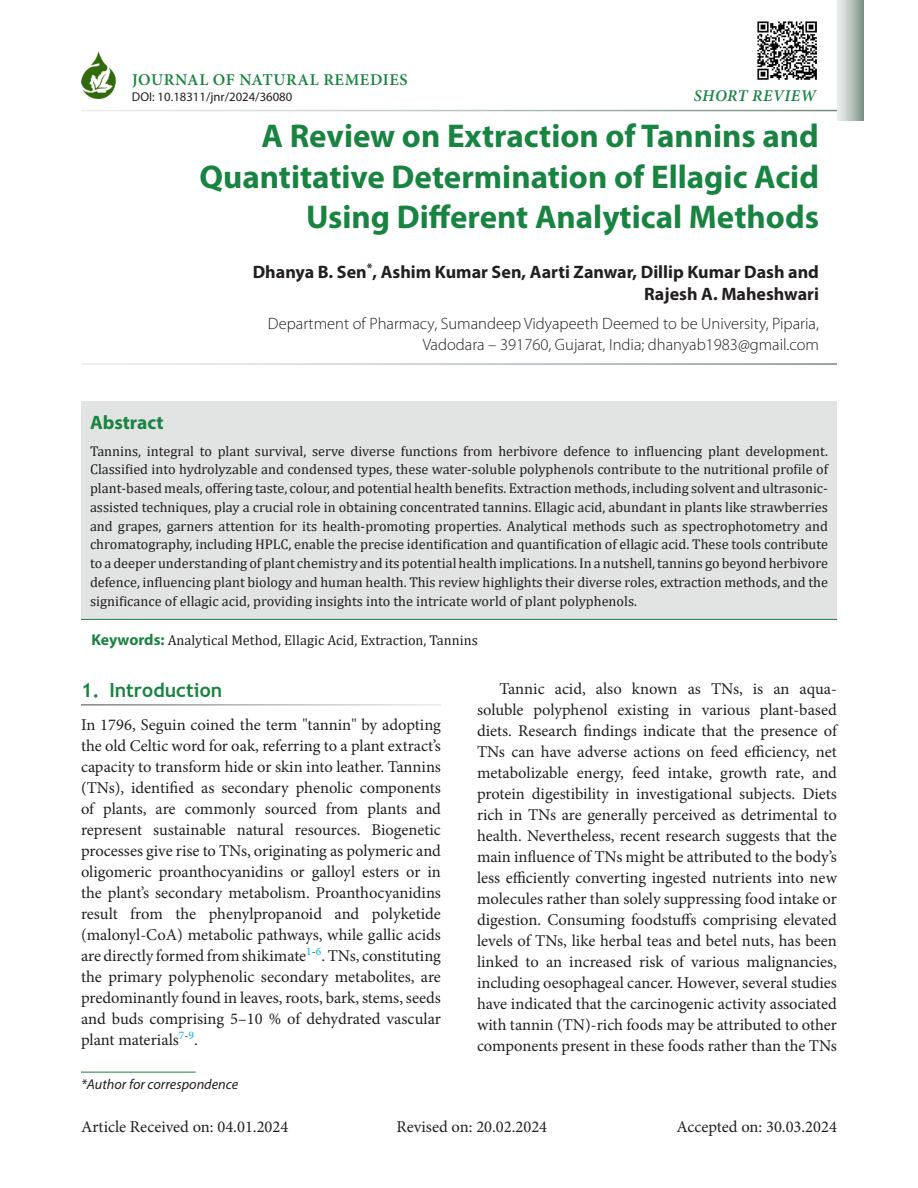
<style>
.page{position:relative;width:918px;height:1188px;background:#fff}
.page>*{position:absolute;margin:0;border:0;box-sizing:border-box;transform-origin:0 0}
.Article_title{font:700 33px/40.5px "Myriad Pro";color:#198441;text-align:right}
.A_level{font:700 19.5px "Trebuchet MS";color:#198441}
.Abstarct_head{font:700 19.5px "Myriad Pro";color:#198441}
.Author_group{font:700 18px/22.5px "Myriad Pro";color:#231f20;text-align:right}
.Para_indent{font:16.5px/21px "Minion Pro";color:#231f20;text-align:justify}
.Para_flush{font:16.5px/21px "Minion Pro";letter-spacing:-.005em;color:#231f20;text-align:justify}
.Author_affiliation{font:300 16.5px/21px "Myriad Pro";color:#231f20;text-align:right}
.Article_history{font:16.5px "Minion Pro";color:#231f20}
.Journal_title{font:600 16.5px "Minion Pro";letter-spacing:.035em;color:#198441}
.Article_type{font:italic 600 16.5px "Minion Pro";letter-spacing:.025em;color:#198441}
.Abstract_text{font:14.25px/18.8px "Cambria";color:#231f20;text-align:justify}
.Keywords{font:14.25px "Cambria";color:#231f20}
.Footnote1{font:italic 14.25px "Myriad Pro";color:#231f20}
.DOI{font:12.75px "Myriad Pro";color:#231f20}
.s1{font-family:"Myriad Pro";font-weight:700;font-size:15.75px;color:#198441}
</style>
<div class="page">
<svg style="left:837px;top:0;width:27px;height:121px;background:#b8c3bd"></svg>
<img style="left:81px;top:52px;width:35px;height:46px">
<div style="left:81px;top:401px;width:756px;height:218px;background:#e2e3e3"></div>
<hr style="left:81px;top:619px;width:756px;height:1px;background:#198441">
<img style="left:758px;top:21px;width:58px;height:59px">
<hr style="left:81px;top:1072px;width:115px;height:1px;background:#198441">
<p class="Journal_title" style="left:132px;top:68px;width:277px">JOURNAL OF NATURAL REMEDIES</p>
<p class="DOI" style="left:132px;top:89px;width:162px">DOI: 10.18311/jnr/2024/36080</p>
<p class="Article_type" style="left:694px;top:84px;width:124px">SHORT REVIEW</p>
<p class="Article_title" style="left:199px;top:115px;width:621px">A Review on Extraction of Tannins and<br>Quantitative Determination of Ellagic Acid<br>Using Different Analytical Methods</p>
<p class="Author_group" style="left:253px;top:260px;width:568px">Dhanya B. Sen<sup>*</sup>, Ashim Kumar Sen, Aarti Zanwar, Dillip Kumar Dash and<br>Rajesh A. Maheshwari</p>
<p class="Author_affiliation" style="left:268px;top:313px;width:553px">Department of Pharmacy, Sumandeep Vidyapeeth Deemed to be University, Piparia,<br>Vadodara – 391760, Gujarat, India; dhanyab1983@gmail.com</p>
<p class="Abstarct_head" style="left:90px;top:410px;width:75px">Abstract</p>
<p class="Abstract_text" style="left:90px;top:441px;width:740px">Tannins, integral to plant survival, serve diverse functions from herbivore defence to influencing plant development.<br>Classified into hydrolyzable and condensed types, these water-soluble polyphenols contribute to the nutritional profile of plant-based meals, offering taste, colour, and potential health benefits. Extraction methods, including solvent and ultrasonic&shy;assisted techniques, play a crucial role in obtaining concentrated tannins. Ellagic acid, abundant in plants like strawberries and grapes, garners attention for its health-promoting properties. Analytical methods such as spectrophotometry and chromatography, including HPLC, enable the precise identification and quantification of ellagic acid. These tools contribute to a deeper understanding of plant chemistry and its potential health implications. In a nutshell, tannins go beyond herbivore defence, influencing plant biology and human health. This review highlights their diverse roles, extraction methods, and the significance of ellagic acid, providing insights into the intricate world of plant polyphenols.</p>
<p class="Keywords" style="left:92px;top:632px;width:388px"><span class="s1">Keywords:</span> Analytical Method, Ellagic Acid, Extraction, Tannins</p>
<p class="A_level" style="left:81px;top:677px;width:143px">1. Introduction</p>
<p class="Para_flush" style="left:81px;top:714px;width:362px">In 1796, Seguin coined the term "tannin" by adopting the old Celtic word for oak, referring to a plant extract’s capacity to transform hide or skin into leather. Tannins (TNs), identified as secondary phenolic components of plants, are commonly sourced from plants and represent sustainable natural resources. Biogenetic processes give rise to TNs, originating as polymeric and oligomeric proanthocyanidins or galloyl esters or in the plant’s secondary metabolism. Proanthocyanidins result from the phenylpropanoid and polyketide (malonyl-CoA) metabolic pathways, while gallic acids are directly formed from shikimate<sup>1</sup><sup>-</sup><sup>6</sup>. TNs, constituting the primary polyphenolic secondary metabolites, are predominantly found in leaves, roots, bark, stems, seeds and buds comprising 5–10 % of dehydrated vascular plant materials<sup>7</sup><sup>-</sup><sup>9</sup>.</p>
<p class="Footnote1" style="left:81px;top:1075px;width:159px">*Author for correspondence</p>
<p class="Para_indent" style="left:477px;top:679px;width:362px;text-indent:22px">Tannic acid, also known as TNs, is an aqua&shy;soluble polyphenol existing in various plant-based diets. Research findings indicate that the presence of TNs can have adverse actions on feed efficiency, net metabolizable energy, feed intake, growth rate, and protein digestibility in investigational subjects. Diets rich in TNs are generally perceived as detrimental to health. Nevertheless, recent research suggests that the main influence of TNs might be attributed to the body’s less efficiently converting ingested nutrients into new molecules rather than solely suppressing food intake or digestion. Consuming foodstuffs comprising elevated levels of TNs, like herbal teas and betel nuts, has been linked to an increased risk of various malignancies, including oesophageal cancer. However, several studies have indicated that the carcinogenic activity associated with tannin (TN)-rich foods may be attributed to other components present in these foods rather than the TNs</p>
<p class="Article_history" style="left:81px;top:1116px;width:209px">Article Received on: 04.01.2024</p>
<p class="Article_history" style="left:396px;top:1116px;width:152px">Revised on: 20.02.2024</p>
<p class="Article_history" style="left:676px;top:1116px;width:162px">Accepted on: 30.03.2024</p>
</div>
